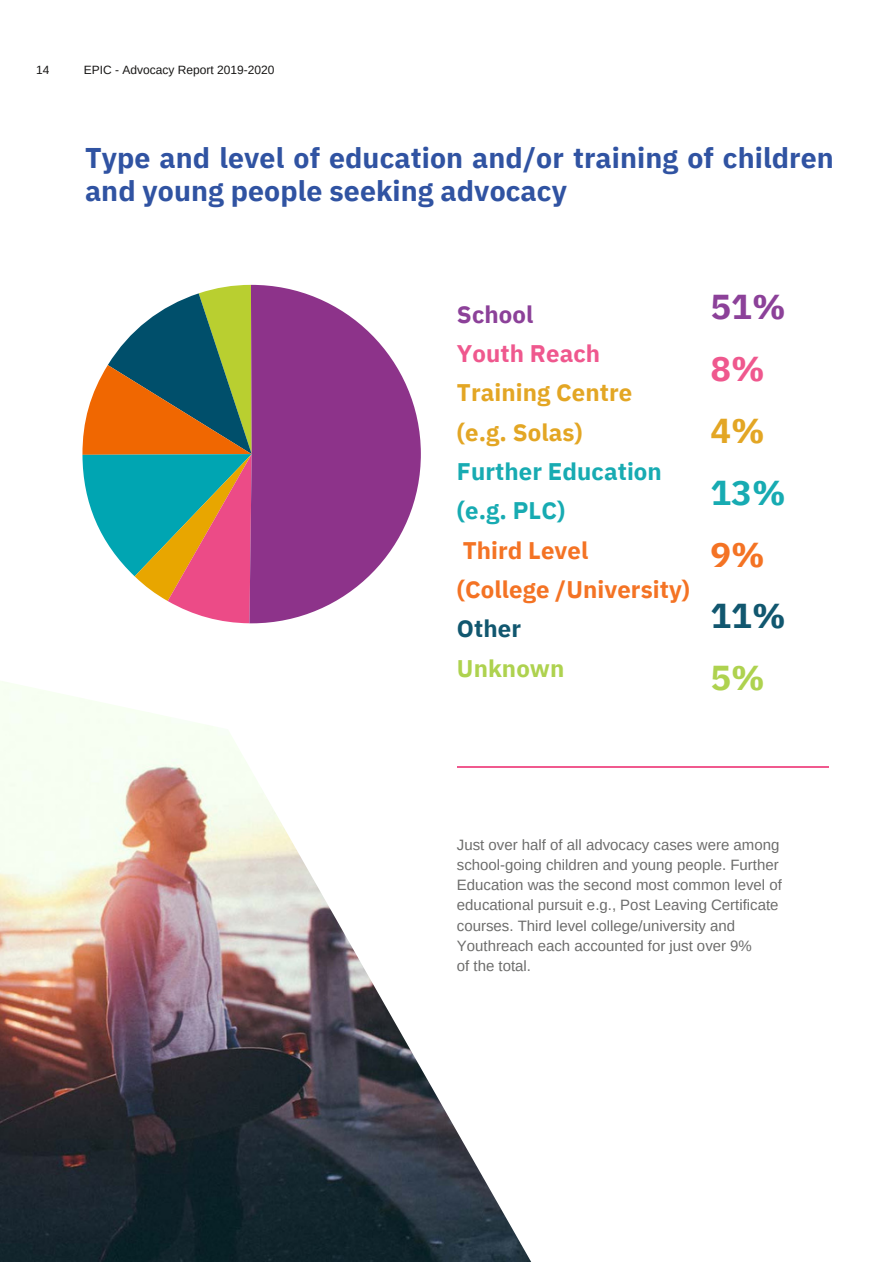
<style>
.page{position:relative;width:893px;height:1264px;background:#fff}
.page>*{position:absolute;margin:0;border:0;box-sizing:border-box;transform-origin:0 0}
.t1{font:700 34.5px "IBM Plex Sans";color:#8c4199}
.t2{font:700 34.5px "IBM Plex Sans";color:#17abb2}
.t3{font:700 34.5px "IBM Plex Sans";color:#11576f}
.t4{font:700 34.5px "IBM Plex Sans";color:#ef588e}
.t5{font:700 34.5px "IBM Plex Sans";color:#e3a624}
.t6{font:700 34.5px "IBM Plex Sans";color:#f47324}
.t7{font:700 34.5px "IBM Plex Sans";color:#aed24f}
.t8{font:700 28.5px/33.8px "IBM Plex Sans";letter-spacing:.005em;color:#3053a2}
.t9{font:700 24px/39.3px "IBM Plex Sans";letter-spacing:.005em;color:#f47324}
.t10{font:700 24px/39.3px "IBM Plex Sans";letter-spacing:.005em;color:#e3a624}
.t11{font:700 24px/39.3px "IBM Plex Sans";letter-spacing:.005em;color:#17abb2}
.t12{font:700 24px "IBM Plex Sans";letter-spacing:.005em;color:#ef588e}
.t13{font:700 24px "IBM Plex Sans";letter-spacing:.005em;color:#aed24f}
.t14{font:700 24px "IBM Plex Sans";letter-spacing:.005em;color:#8c4199}
.t15{font:700 24px "IBM Plex Sans";letter-spacing:.005em;color:#11576f}
.t16{font:15px/20.2px "Arimo";color:#6d6d6c}
.t17{font:12px "Arimo";color:#171615}
</style>
<div class="page">
<svg style="left:82px;top:285px;width:167px;height:338px"></svg>
<svg style="left:249px;top:284px;width:172px;height:339px;fill:#8d338a"></svg>
<img style="left:0;top:681px;width:531px;height:580px">
<hr style="left:457px;top:766px;width:371px;height:2px;background:#f0598e">
<p class="t17" style="left:36px;top:63px;width:15px">14</p>
<p class="t17" style="left:84px;top:63px;width:192px">EPIC - Advocacy Report 2019-2020</p>
<h2 class="t8" style="left:85px;top:140px;width:750px">Type and level of education and/or training of children and young people seeking advocacy</h2>
<h3 class="t14" style="left:457px;top:298px;width:78px">School</h3>
<h3 class="t12" style="left:457px;top:337px;width:145px">Youth Reach</h3>
<h3 class="t10" style="left:457px;top:372px;width:177px">Training Centre (e.g. Solas)</h3>
<h3 class="t11" style="left:457px;top:451px;width:206px">Further Education (e.g. PLC)</h3>
<h3 class="t9" style="left:457px;top:530px;width:234px">Third Level<br>(College /University)</h3>
<h3 class="t15" style="left:457px;top:612px;width:66px">Other</h3>
<h3 class="t13" style="left:457px;top:652px;width:109px">Unknown</h3>
<h1 class="t1" style="left:710px;top:284px;width:77px">51%</h1>
<h1 class="t4" style="left:710px;top:346px;width:56px">8%</h1>
<h1 class="t5" style="left:710px;top:407px;width:56px">4%</h1>
<h1 class="t2" style="left:710px;top:469px;width:77px">13%</h1>
<h1 class="t6" style="left:710px;top:531px;width:56px">9%</h1>
<h1 class="t3" style="left:710px;top:593px;width:77px">11%</h1>
<h1 class="t7" style="left:710px;top:655px;width:56px">5%</h1>
<p class="t16" style="left:457px;top:834px;width:326px">Just over half of all advocacy cases were among school-going children and young people. Further Education was the second most common level of educational pursuit e.g., Post Leaving Certificate courses. Third level college/university and Youthreach each accounted for just over 9%<br>of the total.</p>
</div>
